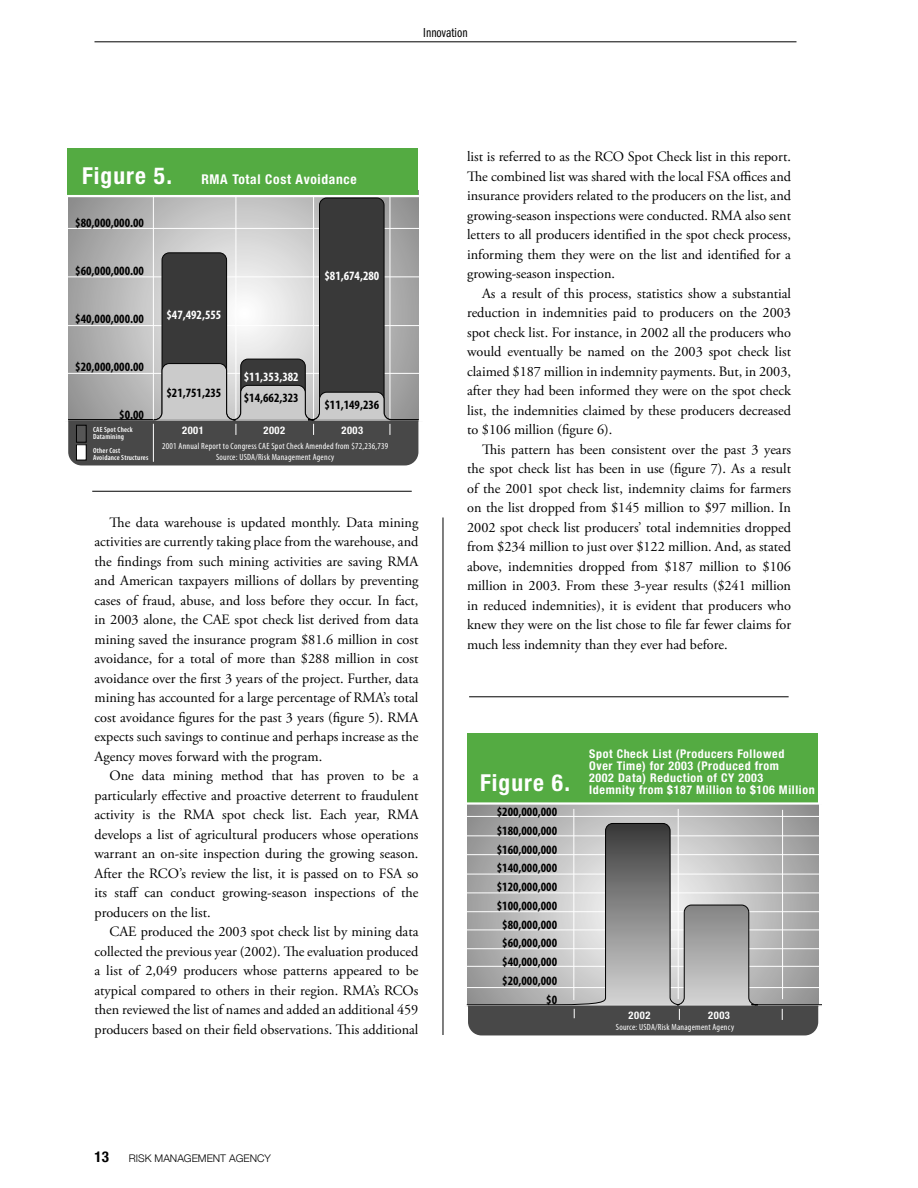
<style>
.page{position:relative;width:918px;height:1188px;background:#fff}
.page>*{position:absolute;margin:0;border:0;box-sizing:border-box;transform-origin:0 0}
.t1{font:700 condensed 23.4px "Helvetica Neue";letter-spacing:.05em;color:#fff}
.t2{font:700 condensed 15px "Helvetica Neue";color:#000}
.t3{font:14.25px/19.5px "Adobe Garamond Pro";color:#000;text-align:justify}
.t4{font:700 condensed 13.5px "Helvetica Neue";letter-spacing:.05em;color:#fff}
.t5{font:13.5px "Franklin Gothic Book Cmpr";color:#000}
.t6{font:700 condensed 12.75px/18.8px "Myriad Pro";color:#000;text-align:right}
.t7{font:700 condensed 12.75px "Myriad Pro";color:#fff}
.t8{font:700 condensed 12px "Helvetica Neue";letter-spacing:.05em;color:#fff}
.t9{font:300 10.5px "Helvetica Neue";color:#000}
.t10{font:700 condensed 10.5px "Helvetica Neue";letter-spacing:.05em;color:#fff}
.t11{font:condensed 9px/10.8px "Myriad Pro";letter-spacing:.025em;color:#fff;text-align:center}
.t12{font:600 condensed 7.5px/7.5px "Myriad Pro";letter-spacing:.025em;color:#fff}
</style>
<div class="page">
<div style="left:67px;top:148px;width:351px;height:47px;background:#54ab42"></div>
<svg style="left:68px;top:198px;width:351px;height:165px;background:#969696"></svg>
<hr style="left:153px;top:196px;width:1px;height:224px;background:#fff">
<hr style="left:236px;top:196px;width:1px;height:222px;background:#fff">
<hr style="left:390px;top:197px;width:1px;height:221px;background:#fff">
<hr style="left:313px;top:197px;width:1px;height:221px;background:#fff">
<svg style="left:68px;top:363px;width:351px;height:102px;background:#7b7b7b"></svg>
<svg style="left:468px;top:805px;width:350px;height:18px;background:#aeaeae"></svg>
<div style="left:467px;top:734px;width:351px;height:70px;background:#54ab42"></div>
<hr style="left:466px;top:816px;width:354px;height:1px;background:#fff">
<hr style="left:465px;top:802px;width:356px;height:3px;background:#fff">
<svg style="left:466px;top:823px;width:355px;height:182px;background:#b6b6b6"></svg>
<hr style="left:574px;top:809px;width:1px;height:191px;background:#fff">
<hr style="left:678px;top:809px;width:1px;height:190px;background:#fff">
<hr style="left:782px;top:810px;width:1px;height:189px;background:#fff">
<div style="left:468px;top:1006px;width:350px;height:29px;background:#484848"></div>
<hr style="left:94px;top:42px;width:702px;height:1px;background:#000">
<hr style="left:443px;top:518px;width:1px;height:517px;background:#000">
<hr style="left:92px;top:491px;width:320px;height:1px;background:#000">
<hr style="left:469px;top:697px;width:320px;height:1px;background:#000">
<p class="t5" style="left:423px;top:25px;width:46px">Innovation</p>
<h1 class="t1" style="left:82px;top:162px;width:91px">Figure 5.</h1>
<p class="t4" style="left:201px;top:171px;width:157px">RMA Total Cost Avoidance</p>
<p class="t6" style="left:75px;top:213px;width:70px">$80,000,000.00</p>
<p class="t6" style="left:75px;top:261px;width:70px">$60,000,000.00</p>
<p class="t6" style="left:75px;top:309px;width:70px">$40,000,000.00</p>
<p class="t6" style="left:75px;top:357px;width:70px">$20,000,000.00</p>
<p class="t6" style="left:119px;top:405px;width:26px">$0.00</p>
<p class="t12" style="left:93px;top:425px;width:41px">CAE Spot Check<br>Datamining</p>
<p class="t10" style="left:182px;top:424px;width:23px">2001</p>
<p class="t10" style="left:263px;top:424px;width:23px">2002</p>
<p class="t10" style="left:342px;top:424px;width:23px">2003</p>
<p class="t7" style="left:325px;top:268px;width:56px">$81,674,280</p>
<p class="t7" style="left:167px;top:308px;width:56px">$47,492,555</p>
<p class="t7" style="left:244px;top:369px;width:56px">$11,353,382</p>
<p class="t6" style="left:244px;top:389px;width:56px">$14,662,323</p>
<p class="t6" style="left:167px;top:384px;width:56px">$21,751,235</p>
<p class="t6" style="left:325px;top:396px;width:56px">$11,149,236</p>
<p class="t12" style="left:93px;top:446px;width:57px">Other Cost<br>Avoidance Structures</p>
<p class="t11" style="left:162px;top:441px;width:228px">2001 Annual Report to Congress CAE Spot Check Amended from $72,236,739<br>Source: USDA/Risk Management Agency</p>
<p class="t3" style="left:94px;top:513px;width:326px;text-indent:15px">The data warehouse is updated monthly. Data mining activities are currently taking place from the warehouse, and the findings from such mining activities are saving RMA and American taxpayers millions of dollars by preventing cases of fraud, abuse, and loss before they occur. In fact, in 2003 alone, the CAE spot check list derived from data mining saved the insurance program $81.6 million in cost avoidance, for a total of more than $288 million in cost avoidance over the first 3 years of the project. Further, data mining has accounted for a large percentage of RMA’s total cost avoidance figures for the past 3 years (figure 5). RMA expects such savings to continue and perhaps increase as the Agency moves forward with the program.</p>
<p class="t3" style="left:94px;top:766px;width:326px;text-indent:15px">One data mining method that has proven to be a particularly effective and proactive deterrent to fraudulent activity is the RMA spot check list. Each year, RMA develops a list of agricultural producers whose operations warrant an on-site inspection during the growing season.<br>After the RCO’s review the list, it is passed on to FSA so its staff can conduct growing-season inspections of the producers on the list.</p>
<p class="t3" style="left:94px;top:922px;width:326px;text-indent:15px">CAE produced the 2003 spot check list by mining data collected the previous year (2002). The evaluation produced a list of 2,049 producers whose patterns appeared to be atypical compared to others in their region. RMA’s RCOs then reviewed the list of names and added an additional 459 producers based on their field observations. This additional</p>
<p class="t2" style="left:94px;top:1147px;width:16px">13</p>
<p class="t9" style="left:129px;top:1152px;width:143px">RISK MANAGEMENT AGENCY</p>
<p class="t3" style="left:467px;top:147px;width:326px">list is referred to as the RCO Spot Check list in this report.<br>The combined list was shared with the local FSA offices and insurance providers related to the producers on the list, and growing-season inspections were conducted. RMA also sent letters to all producers identified in the spot check process, informing them they were on the list and identified for a growing-season inspection.</p>
<p class="t3" style="left:467px;top:284px;width:326px;text-indent:15px">As a result of this process, statistics show a substantial reduction in indemnities paid to producers on the 2003 spot check list. For instance, in 2002 all the producers who would eventually be named on the 2003 spot check list claimed $187 million in indemnity payments. But, in 2003, after they had been informed they were on the spot check list, the indemnities claimed by these producers decreased to $106 million (figure 6).</p>
<p class="t3" style="left:467px;top:440px;width:326px;text-indent:15px">This pattern has been consistent over the past 3 years the spot check list has been in use (figure 7). As a result of the 2001 spot check list, indemnity claims for farmers on the list dropped from $145 million to $97 million. In 2002 spot check list producers’ total indemnities dropped from $234 million to just over $122 million. And, as stated above, indemnities dropped from $187 million to $106 million in 2003. From these 3-year results ($241 million in reduced indemnities), it is evident that producers who knew they were on the list chose to file far fewer claims for much less indemnity than they ever had before.</p>
<p class="t8" style="left:589px;top:746px;width:197px">Spot Check List (Producers Followed</p>
<p class="t8" style="left:589px;top:758px;width:191px">Over Time) for 2003 (Produced from</p>
<p class="t8" style="left:589px;top:770px;width:175px">2002 Data) Reduction of CY 2003</p>
<p class="t8" style="left:480px;top:782px;width:336px"><sup>Figure</sup> <sup>6.</sup> Idemnity from $187 Million to $106 Million</p>
<p class="t6" style="left:497px;top:803px;width:62px">$200,000,000 $180,000,000 $160,000,000 $140,000,000 $120,000,000 $100,000,000 $80,000,000 $60,000,000 $40,000,000 $20,000,000 $0</p>
<p class="t10" style="left:629px;top:1009px;width:23px">2002</p>
<p class="t10" style="left:708px;top:1009px;width:23px">2003</p>
<p class="t11" style="left:616px;top:1022px;width:120px">Source: USDA/Risk Management Agency</p>
</div>
